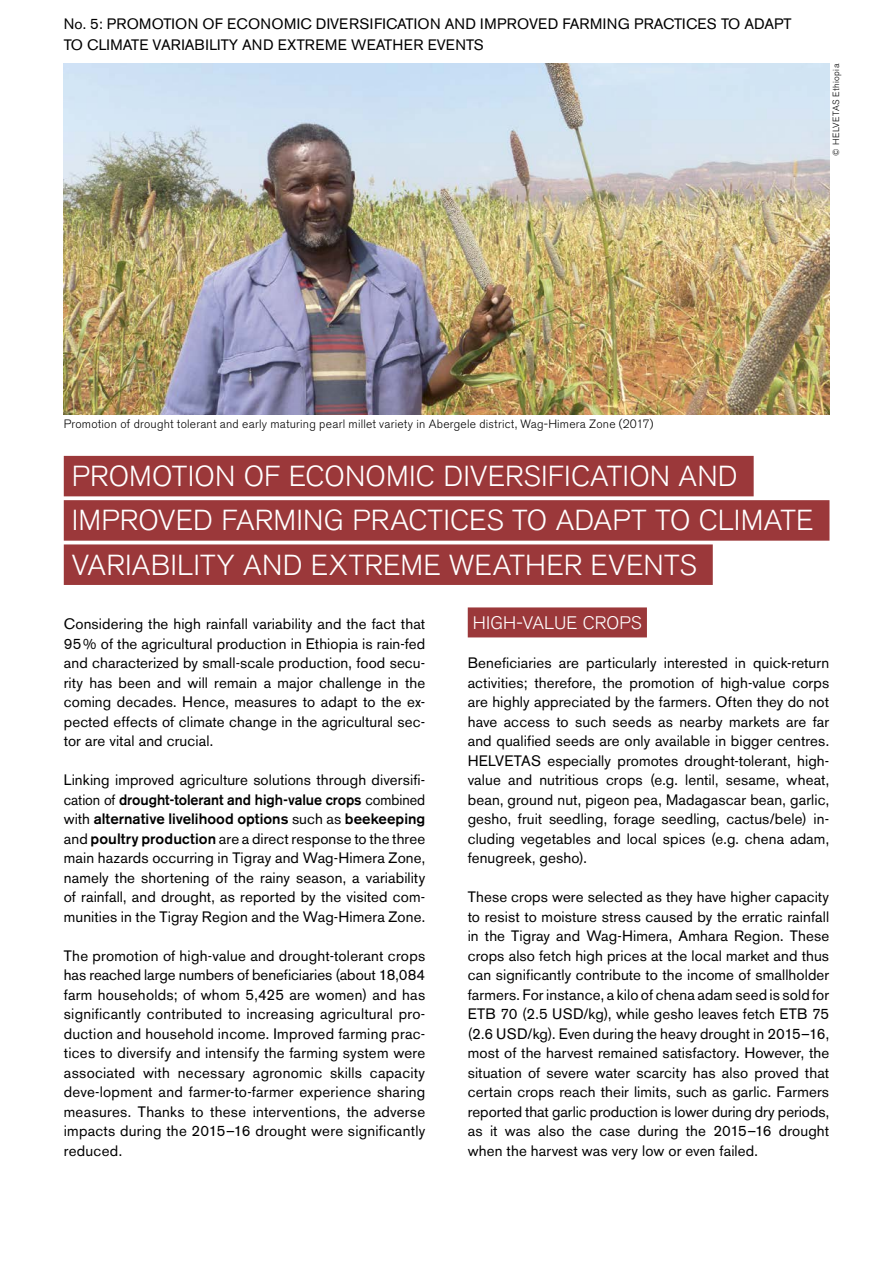
<style>
.page{position:relative;width:893px;height:1263px;background:#fff}
.page>*{position:absolute;margin:0;border:0;box-sizing:border-box;transform-origin:0 0}
.t1{font:300 28.65px/44.2px "Akzidenz Grotesk BE";letter-spacing:.005em;color:#fff}
.t2{font:300 18px "Akzidenz Grotesk BE";letter-spacing:.01em;color:#fff}
.t3{font:15px/19.5px "Akzidenz Grotesk BE";letter-spacing:.01em;color:#000;text-align:justify}
.t4{font:300 12px "Akzidenz Grotesk BE";letter-spacing:.02em;color:#000}
.t5{font:300 9px "Akzidenz Grotesk BE";letter-spacing:.04em;color:#000}
.s1{font-weight:500}
</style>
<div class="page">
<div style="left:64px;top:456px;width:690px;height:40px;background:#9b383a"></div>
<div style="left:64px;top:500px;width:765px;height:41px;background:#9b383a"></div>
<div style="left:64px;top:544px;width:649px;height:41px;background:#9b383a"></div>
<img style="left:64px;top:64px;width:765px;height:351px">
<div style="left:468px;top:607px;width:179px;height:30px;background:#9b383a"></div>
<p class="t3" style="left:64px;top:13px;width:729px;line-height:21px">No. 5: PROMOTION OF ECONOMIC DIVERSIFICATION AND IMPROVED FARMING PRACTICES TO ADAPT<br>TO CLIMATE VARIABILITY AND EXTREME WEATHER EVENTS</p>
<p class="t5" style="left:831px;top:156px;width:93px;rotate:-90deg">© HELVETAS Ethiopia</p>
<p class="t4" style="left:64px;top:417px;width:591px">Promotion of drought tolerant and early maturing pearl millet variety in Abergele district, Wag-Himera Zone (2017)</p>
<h1 class="t1" style="left:72px;top:455px;width:743px">PROMOTION OF ECONOMIC DIVERSIFICATION AND<br>IMPROVED FARMING PRACTICES TO ADAPT TO CLIMATE<br>VARIABILITY AND EXTREME WEATHER EVENTS</h1>
<p class="t3" style="left:64px;top:614px;width:363px">Considering the high rainfall variability and the fact that 95% of the agricultural production in Ethiopia is rain-fed and characterized by small-scale production, food secu&shy;rity has been and will remain a major challenge in the coming decades. Hence, measures to adapt to the ex&shy;pected effects of climate change in the agricultural sec&shy;tor are vital and crucial.</p>
<p class="t3" style="left:64px;top:770px;width:363px">Linking improved agriculture solutions through diversifi&shy;cation of <span class="s1">drought-tolerant and high-value crops</span> combined with <span class="s1">alternative livelihood options</span> such as <span class="s1">beekeeping </span>and <span class="s1">poultry production</span> are a direct response to the three main hazards occurring in Tigray and Wag-Himera Zone, namely the shortening of the rainy season, a variability of rainfall, and drought, as reported by the visited com&shy;munities in the Tigray Region and the Wag-Himera Zone.</p>
<p class="t3" style="left:64px;top:946px;width:363px">The promotion of high-value and drought-tolerant crops has reached large numbers of beneficiaries (about 18,084 farm households; of whom 5,425 are women) and has significantly contributed to increasing agricultural pro&shy;duction and household income. Improved farming prac&shy;tices to diversify and intensify the farming system were associated with necessary agronomic skills capacity deve-lopment and farmer-to-farmer experience sharing measures. Thanks to these interventions, the adverse impacts during the 2015–16 drought were significantly reduced.</p>
<p class="t2" style="left:473px;top:613px;width:170px">HIGH-VALUE CROPS</p>
<p class="t3" style="left:468px;top:653px;width:363px">Beneficiaries are particularly interested in quick-return activities; therefore, the promotion of high-value corps are highly appreciated by the farmers. Often they do not have access to such seeds as nearby markets are far and qualified seeds are only available in bigger centres.<br>HELVETAS especially promotes drought-tolerant, high&shy;value and nutritious crops (e.g. lentil, sesame, wheat, bean, ground nut, pigeon pea, Madagascar bean, garlic, gesho, fruit seedling, forage seedling, cactus/bele) in&shy;cluding vegetables and local spices (e.g. chena adam, fenugreek, gesho).</p>
<p class="t3" style="left:468px;top:887px;width:363px">These crops were selected as they have higher capacity to resist to moisture stress caused by the erratic rainfall in the Tigray and Wag-Himera, Amhara Region. These crops also fetch high prices at the local market and thus can significantly contribute to the income of smallholder farmers. For instance, a kilo of chena adam seed is sold for ETB 70 (2.5 USD/kg), while gesho leaves fetch ETB 75 (2.6 USD/kg). Even during the heavy drought in 2015–16, most of the harvest remained satisfactory. However, the situation of severe water scarcity has also proved that certain crops reach their limits, such as garlic. Farmers reported that garlic production is lower during dry periods, as it was also the case during the 2015–16 drought when the harvest was very low or even failed.</p>
</div>
